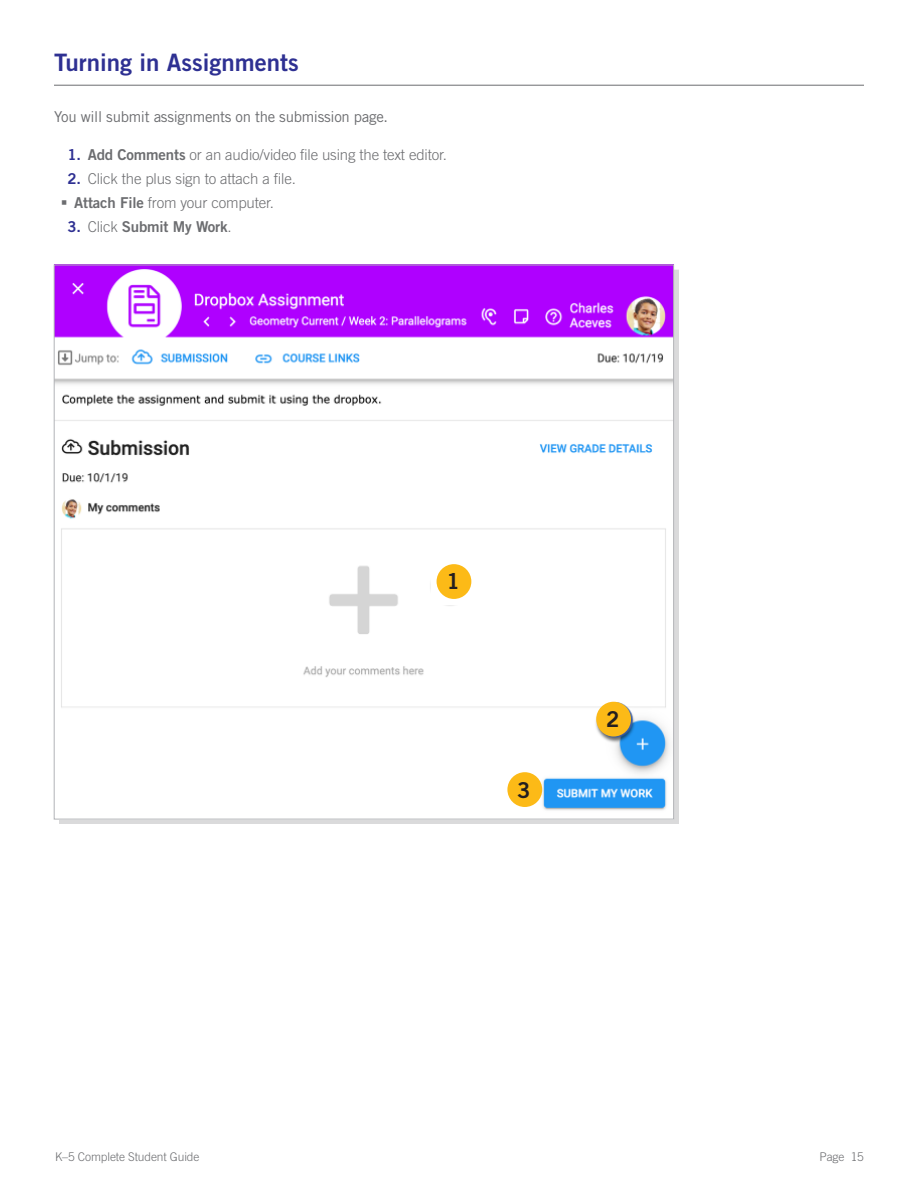
<style>
.page{position:relative;width:918px;height:1188px;background:#fff}
.page>*{position:absolute;margin:0;border:0;box-sizing:border-box;transform-origin:0 0}
.Heading_1{font:24px "Trade Gothic LT Std Bd 2";color:#2e3092}
.t1{font:21.9px "Trade Gothic LT Pro Bd 2";color:#231f20}
.t2{font:300 15px "Trade Gothic LT Pro";letter-spacing:-.01em;color:#6c6d70}
.t3{font:15px "Trade Gothic LT Std";letter-spacing:-.02em;color:#6c6d70}
.t4{font:15px "Trade Gothic LT Pro Bd 2";letter-spacing:-.01em;color:#6c6d70}
.t5{font:300 12px "Trade Gothic LT Std";letter-spacing:-.01em;color:#6c6d70}
.s1{font-family:"Trade Gothic LT Pro Bd 2";font-weight:400;color:#2e3092}
.s2{font-family:"Trade Gothic LT Pro Bd 2";font-weight:400}
.s3{color:#2e3092}
.s4{font-family:"Trade Gothic LT Pro";font-weight:300}
</style>
<div class="page">
<hr style="left:54px;top:85px;width:810px;height:1px;background:#6c6d70">
<img style="left:56px;top:267px;width:616px;height:543px">
<div style="left:431px;top:559px;width:46px;height:45px;background:#fff"></div>
<div style="left:437px;top:564px;width:34px;height:35px;background:#fcba17;border-radius:50%"></div>
<div style="left:596px;top:702px;width:35px;height:35px;background:#fcba17;border-radius:50%"></div>
<div style="left:507px;top:772px;width:35px;height:35px;background:#fcba17;border-radius:50%"></div>
<p class="Heading_1" style="left:54px;top:48px;width:246px">Turning in Assignments</p>
<p class="t3" style="left:54px;top:108px;width:336px">You will submit assignments on the submission page.</p>
<p class="t2" style="left:68px;top:146px;width:381px"><span class="s1">1.</span> <span class="s2">Add Comments</span> or an audio/video file using the text editor.</p>
<p class="t2" style="left:68px;top:170px;width:230px"><span class="s1">2.</span> Click the plus sign to attach a file.</p>
<p class="t2" style="left:74px;top:194px;width:201px"><span class="s2">Attach File</span> from your computer.</p>
<p class="t4" style="left:68px;top:217px;width:166px"><span class="s3">3.</span> <span class="s4">Click</span> Submit My Work<span class="s4">.</span></p>
<p class="t1" style="left:446px;top:568px;width:15px">1</p>
<p class="t1" style="left:517px;top:776px;width:15px">3</p>
<p class="t1" style="left:606px;top:706px;width:15px">2</p>
<p class="t5" style="left:55px;top:1149px;width:146px">K–5 Complete Student Guide</p>
<p class="t5" style="left:819px;top:1149px;width:46px">Page 15</p>
</div>
